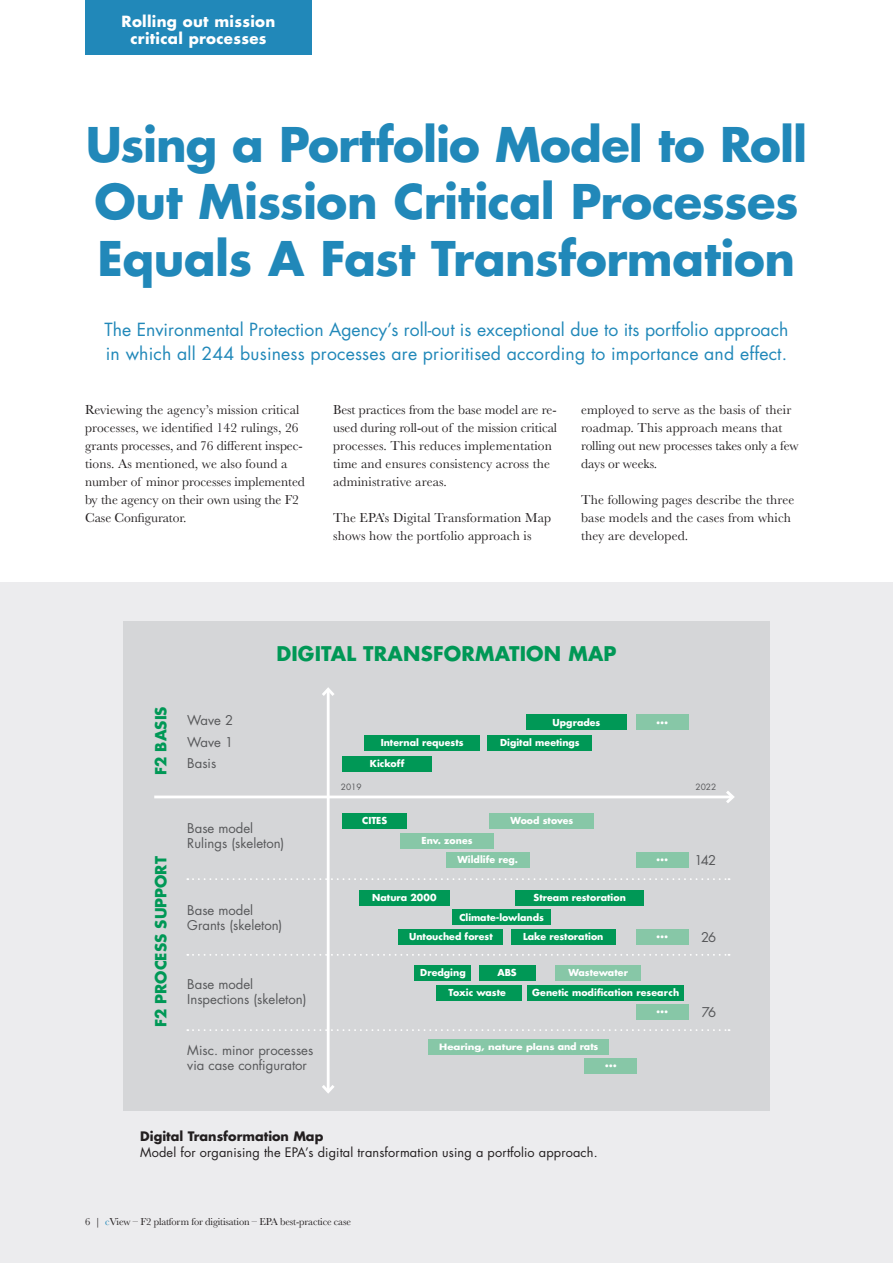
<style>
.page{position:relative;width:893px;height:1263px;background:#fff}
.page>*{position:absolute;margin:0;border:0;box-sizing:border-box;transform-origin:0 0}
.t1{font:700 46.5px "Futura Std";letter-spacing:-.015em;color:#2188b9}
.t2{font:700 19.65px "Futura Std";letter-spacing:.01em;color:#009856}
.t3{font:17.7px/24px "Futura Std";color:#2188b9}
.t4{font:700 15px "Futura Std";letter-spacing:.02em;color:#fff}
.t5{font:700 15px "Futura Std";color:#009856}
.t6{font:13.5px/18px "Baskerville";letter-spacing:.01em;color:#231f20}
.t7{font:13.2px/15px "Futura Std";color:#57585a}
.Paragraph_Style_2{font:12.75px "Futura Std";letter-spacing:.01em;color:#231f20}
.Paragraph_Style_2-2{font:700 12.75px "Futura Std";color:#231f20}
.t8{font:700 12.15px "Futura Std";color:#fff}
.t9{font:10.5px "Baskerville";letter-spacing:-.015em;color:#231f20}
.t10{font:700 9.3px/19.8px "Futura Std";letter-spacing:.005em;color:#fff}
.t11{font:700 8.55px "Futura Std";letter-spacing:-.005em;color:#fff;scale:1.2 1}
.t12{font:8.4px "Futura Std";color:#57585a}
.s1{font-size:9.3px}
.s2{color:#2188b9}
</style>
<div class="page">
<div style="left:0;top:583px;width:893px;height:680px;background:#ececee"></div>
<hr style="left:892px;top:819px;width:1px;height:444px;background:#00264e">
<div style="left:85px;top:0;width:227px;height:54px;background:#2188b9"></div>
<div style="left:123px;top:622px;width:647px;height:489px;background:#d5d6d8"></div>
<hr style="left:154px;top:795px;width:579px;height:3px;background:#fff">
<svg style="left:723px;top:791px;width:12px;height:12px"></svg>
<hr style="left:327px;top:689px;width:3px;height:402px;background:#fff">
<svg style="left:322px;top:1082px;width:12px;height:12px"></svg>
<svg style="left:322px;top:687px;width:12px;height:12px"></svg>
<div style="left:342px;top:756px;width:90px;height:16px;background:#009856"></div>
<div style="left:364px;top:735px;width:116px;height:16px;background:#009856"></div>
<div style="left:399px;top:929px;width:104px;height:16px;background:#009856"></div>
<div style="left:511px;top:929px;width:104px;height:16px;background:#009856"></div>
<div style="left:437px;top:985px;width:85px;height:15px;background:#009856"></div>
<div style="left:527px;top:985px;width:157px;height:15px;background:#009856"></div>
<div style="left:428px;top:1039px;width:181px;height:16px;background:#87c7a7"></div>
<div style="left:446px;top:852px;width:84px;height:16px;background:#87c7a7"></div>
<div style="left:400px;top:832px;width:94px;height:16px;background:#87c7a7"></div>
<div style="left:342px;top:813px;width:65px;height:16px;background:#009856"></div>
<div style="left:490px;top:813px;width:104px;height:16px;background:#87c7a7"></div>
<div style="left:515px;top:889px;width:129px;height:16px;background:#009856"></div>
<div style="left:359px;top:889px;width:91px;height:16px;background:#009856"></div>
<div style="left:452px;top:909px;width:99px;height:16px;background:#009856"></div>
<div style="left:556px;top:965px;width:85px;height:16px;background:#87c7a7"></div>
<div style="left:415px;top:965px;width:56px;height:16px;background:#009856"></div>
<div style="left:479px;top:965px;width:56px;height:16px;background:#009856"></div>
<div style="left:488px;top:735px;width:104px;height:16px;background:#009856"></div>
<div style="left:526px;top:714px;width:101px;height:16px;background:#009856"></div>
<div style="left:636px;top:714px;width:52px;height:16px;background:#87c7a7"></div>
<div style="left:636px;top:1003px;width:52px;height:16px;background:#87c7a7"></div>
<div style="left:585px;top:1058px;width:52px;height:16px;background:#87c7a7"></div>
<div style="left:636px;top:929px;width:52px;height:16px;background:#87c7a7"></div>
<div style="left:636px;top:852px;width:52px;height:16px;background:#87c7a7"></div>
<svg style="left:187px;top:878px;width:543px;height:2px"></svg>
<svg style="left:187px;top:954px;width:543px;height:2px"></svg>
<svg style="left:187px;top:1029px;width:543px;height:2px"></svg>
<p class="t4" style="left:122px;top:12px;width:155px">Rolling out mission</p>
<p class="t4" style="left:130px;top:28px;width:138px">critical processes</p>
<p class="t1" style="left:86px;top:113px;width:723px">Using a Portfolio Model to Roll</p>
<p class="t1" style="left:94px;top:170px;width:706px">Out Mission Critical Processes</p>
<p class="t1" style="left:98px;top:227px;width:699px">Equals A Fast Transformation</p>
<p class="t3" style="left:105px;top:317px;width:685px">The Environmental Protection Agency’s roll-out is exceptional due to its portfolio approach in which all 244 business processes are prioritised according to importance and effect.</p>
<p class="t6" style="left:85px;top:401px;width:221px">Reviewing the agency’s mission critical processes, we identified 142 rulings, 26 grants processes, and 76 different inspec&shy;tions. As mentioned, we also found a number of minor processes implemented by the agency on their own using the F2<br>Case Configurator.</p>
<p class="t6" style="left:333px;top:401px;width:226px">Best practices from the base model are re&shy;used during roll-out of the mission critical processes. This reduces implementation time and ensures consistency across the administrative areas.</p>
<p class="t6" style="left:333px;top:509px;width:220px">The EPA’s Digital Transformation Map shows how the portfolio approach is</p>
<p class="t6" style="left:581px;top:401px;width:219px">employed to serve as the basis of their roadmap. This approach means that rolling out new processes takes only a few days or weeks.</p>
<p class="t6" style="left:581px;top:491px;width:215px">The following pages describe the three base models and the cases from which they are developed.</p>
<p class="t5" style="left:151px;top:775px;width:70px;rotate:-90deg">F2 BASIS</p>
<p class="t5" style="left:151px;top:1027px;width:173px;rotate:-90deg">F2 PROCESS SUPPORT</p>
<p class="t7" style="left:187px;top:713px;width:47px">Wave 2</p>
<p class="t7" style="left:187px;top:731px;width:47px;line-height:21.6px">Wave 1<br>Basis</p>
<p class="t2" style="left:276px;top:640px;width:342px">DIGITAL TRANSFORMATION MAP</p>
<p class="t10" style="left:381px;top:732px;width:84px">Internal requests</p>
<p class="t10" style="left:370px;top:754px;width:36px">Kickoff</p>
<p class="t10" style="left:552px;top:712px;width:49px">Upgrades</p>
<p class="t8" style="left:656px;top:711px;width:14px">...</p>
<p class="t10" style="left:500px;top:732px;width:81px">Digital meetings</p>
<p class="t12" style="left:341px;top:782px;width:22px">2019</p>
<p class="t12" style="left:695px;top:782px;width:22px">2022</p>
<p class="t7" style="left:187px;top:821px;width:99px">Base model<br>Rulings (skeleton)</p>
<p class="t7" style="left:187px;top:903px;width:97px">Base model<br>Grants (skeleton)</p>
<p class="t7" style="left:187px;top:977px;width:121px">Base model<br>Inspections (skeleton)</p>
<p class="t7" style="left:187px;top:1043px;width:127px">Misc. minor processes via case configurator</p>
<p class="t10" style="left:362px;top:810px;width:27px">CITES</p>
<p class="t10" style="left:510px;top:810px;width:64px">Wood stoves</p>
<p class="t10" style="left:421px;top:830px;width:52px">Env. zones</p>
<p class="t10" style="left:457px;top:850px;width:62px">Wildlife reg.</p>
<p class="t10" style="left:372px;top:887px;width:66px">Natura 2000</p>
<p class="t10" style="left:459px;top:887px;width:168px;text-indent:74px">Stream restoration<br>Climate-lowlands</p>
<p class="t10" style="left:409px;top:926px;width:85px">Untouched forest</p>
<p class="t10" style="left:523px;top:926px;width:82px">Lake restoration</p>
<p class="t10" style="left:420px;top:963px;width:47px">Dredging</p>
<p class="t10" style="left:497px;top:963px;width:21px">ABS</p>
<p class="t10" style="left:568px;top:963px;width:61px">Wastewater</p>
<p class="t8" style="left:656px;top:849px;width:14px">...</p>
<p class="t8" style="left:656px;top:926px;width:14px">...</p>
<p class="t10" style="left:449px;top:982px;width:59px">Toxic waste</p>
<p class="t10" style="left:532px;top:982px;width:149px">Genetic modification research</p>
<p class="t11" style="left:439px;top:1041px;width:134px">Hearing, nature plans <span class="s1">and rats</span></p>
<p class="t8" style="left:605px;top:1055px;width:14px">...</p>
<p class="t8" style="left:656px;top:1000px;width:14px">...</p>
<p class="t7" style="left:694px;top:853px;width:23px">142</p>
<p class="t7" style="left:701px;top:929px;width:17px">26</p>
<p class="t7" style="left:702px;top:1005px;width:16px">76</p>
<p class="Paragraph_Style_2-2" style="left:140px;top:1127px;width:185px">Digital Transformation Map</p>
<p class="Paragraph_Style_2" style="left:140px;top:1144px;width:459px">Model for organising the EPA’s digital transformation using a portfolio approach.</p>
<p class="t9" style="left:85px;top:1214px;width:267px">6 | <span class="s2">c</span>View – F2 platform for digitisation – EPA best-practice case</p>
</div>
